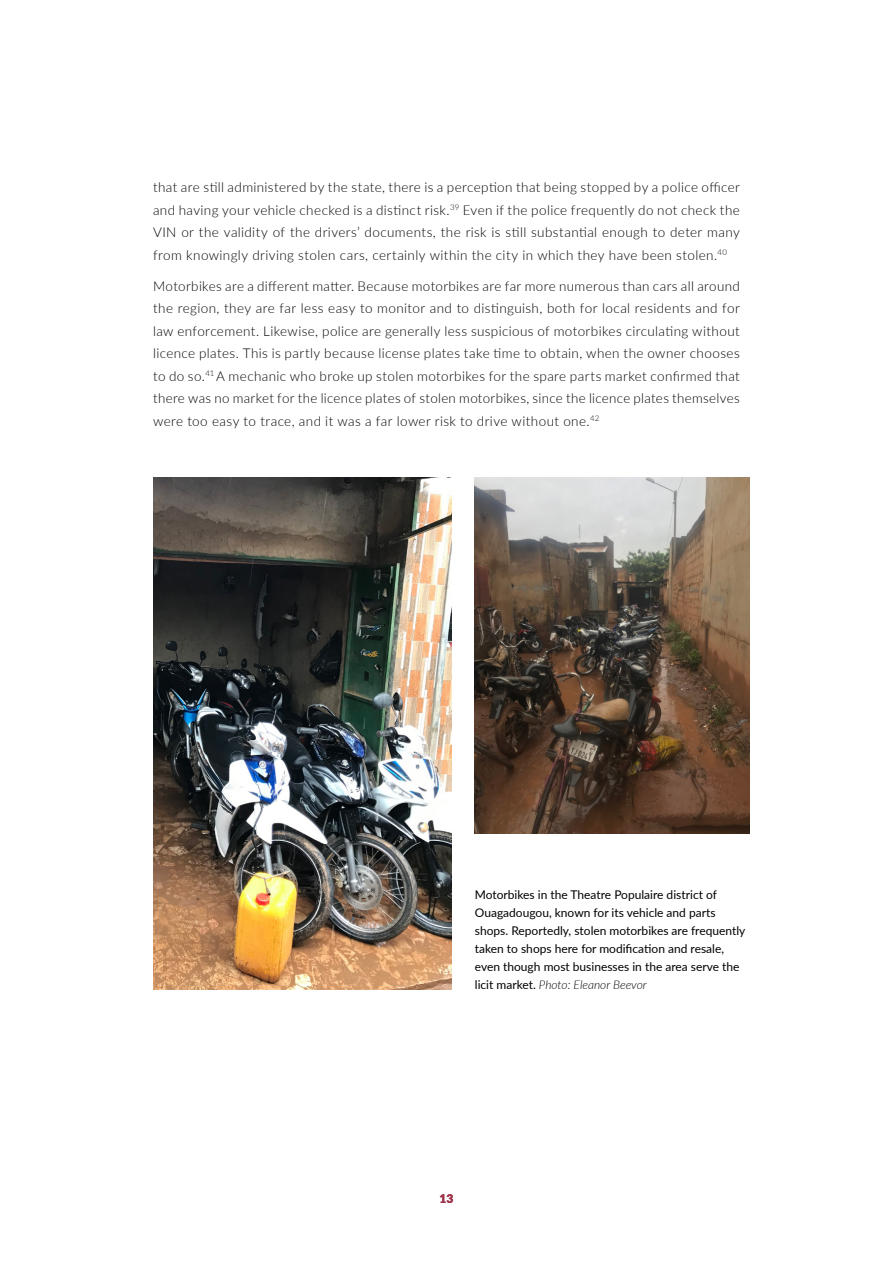
<style>
.page{position:relative;width:893px;height:1263px;background:#fff}
.page>*{position:absolute;margin:0;border:0;box-sizing:border-box;transform-origin:0 0}
.t1{font:300 13.5px/22.5px "Lato";letter-spacing:.03em;color:#000101;text-align:justify}
.t2{font:12px/18px "Lato";color:#000101}
.t3{font:900 12px "Lato";color:#9f344d}
.s1{font-weight:300;font-style:italic}
</style>
<div class="page">
<img style="left:153px;top:478px;width:298px;height:511px">
<img style="left:475px;top:478px;width:275px;height:355px">
<p class="t1" style="left:153px;top:176px;width:588px">that are still administered by the state, there is a perception that being stopped by a police officer and having your vehicle checked is a distinct risk.<sup>39</sup> Even if the police frequently do not check the VIN or the validity of the drivers’ documents, the risk is still substantial enough to deter many from knowingly driving stolen cars, certainly within the city in which they have been stolen.<sup>40</sup></p>
<p class="t1" style="left:153px;top:274px;width:588px">Motorbikes are a different matter. Because motorbikes are far more numerous than cars all around the region, they are far less easy to monitor and to distinguish, both for local residents and for law enforcement. Likewise, police are generally less suspicious of motorbikes circulating without licence plates. This is partly because license plates take time to obtain, when the owner chooses to do so.<sup>41</sup> A mechanic who broke up stolen motorbikes for the spare parts market confirmed that there was no market for the licence plates of stolen motorbikes, since the licence plates themselves were too easy to trace, and it was a far lower risk to drive without one.<sup>42</sup></p>
<p class="t2" style="left:475px;top:885px;width:272px">Motorbikes in the Theatre Populaire district of Ouagadougou, known for its vehicle and parts shops. Reportedly, stolen motorbikes are frequently taken to shops here for modification and resale, even though most businesses in the area serve the licit market. <span class="s1">Photo: Eleanor Beevor</span></p>
<p class="t3" style="left:439px;top:1189px;width:15px">13</p>
</div>
